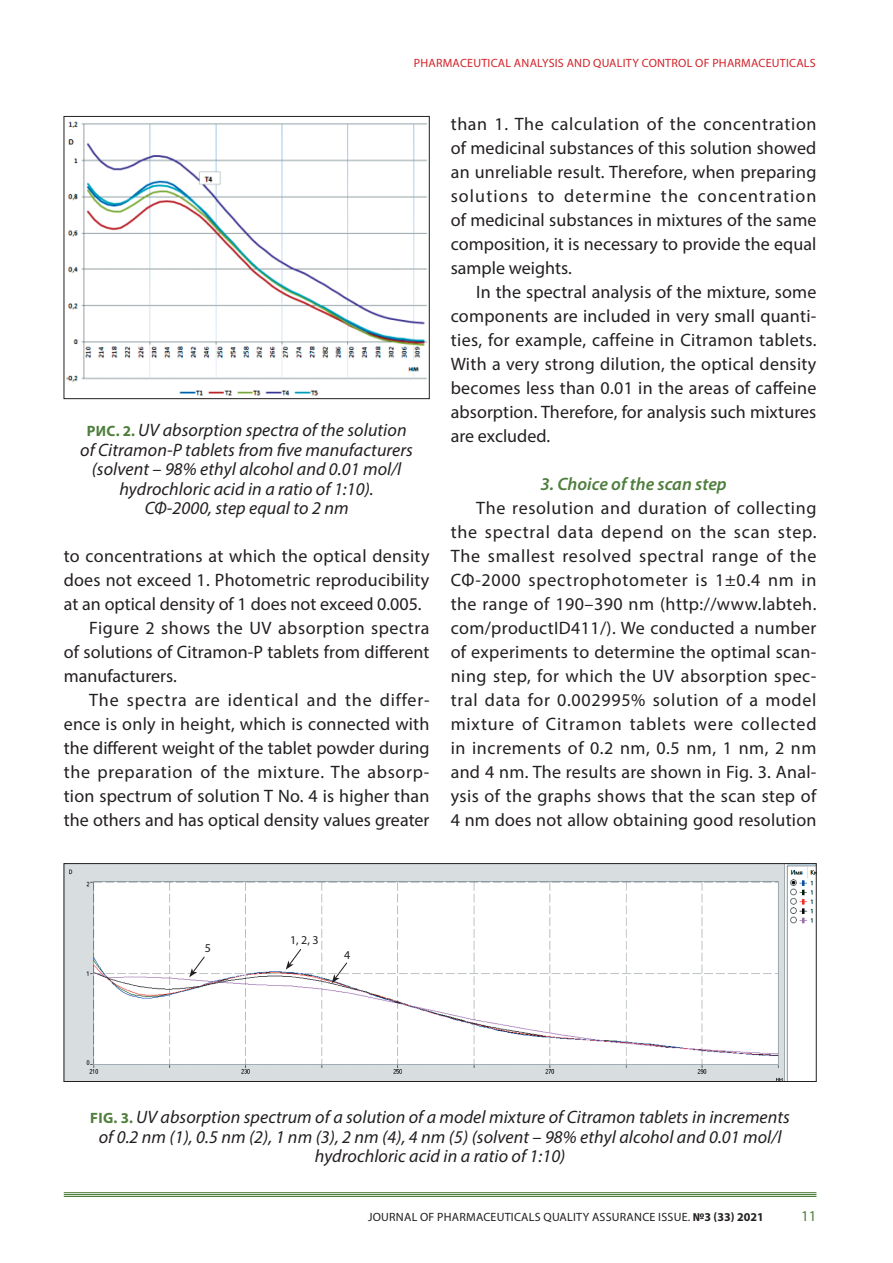
<style>
.page{position:relative;width:893px;height:1263px;background:#fff}
.page>*{position:absolute;margin:0;border:0;box-sizing:border-box;transform-origin:0 0}
.t1{font:18px/24px "Myriad Pro";letter-spacing:.01em;color:#231f20;text-align:justify}
.t2{font:italic 18px/19.5px "Myriad Pro";letter-spacing:.005em;color:#231f20;text-align:center}
.t3{font:18px "Myriad Pro";letter-spacing:.04em;color:#231f20}
.t4{font:18px "Myriad Pro";letter-spacing:.045em;color:#231f20}
.t5{font:18px "Myriad Pro";letter-spacing:.03em;color:#231f20}
.t6{font:italic 600 18px "Myriad Pro";color:#4f7e3d}
.t7{font:15px "Myriad Pro";color:#4f7e3d}
.t8{font:12px "Myriad Pro";letter-spacing:.02em;color:#231f20}
.t9{font:12px "Myriad Pro";letter-spacing:.02em;color:#d1232a}
.s1{font-weight:700;font-style:normal;font-size:15px;color:#4f7e3d}
.s2{font-weight:700}
</style>
<div class="page">
<hr style="left:64px;top:1192px;width:752px;height:1px;background:#4f7e3d">
<hr style="left:64px;top:1194px;width:752px;height:1px;background:#4f7e3d">
<hr style="left:64px;top:1196px;width:752px;height:1px;background:#4f7e3d">
<img style="left:66px;top:121px;width:361px;height:275px">
<div style="left:64px;top:116px;width:365px;height:283px;border:1px solid #231f20"></div>
<img style="left:66px;top:865px;width:748px;height:215px">
<div style="left:64px;top:863px;width:752px;height:219px;border:1px solid #231f20"></div>
<svg style="left:286px;top:949px;width:15px;height:21px"></svg>
<svg style="left:189px;top:956px;width:16px;height:21px"></svg>
<svg style="left:332px;top:962px;width:15px;height:21px"></svg>
<p class="t9" style="left:414px;top:58px;width:403px">PHARMACEUTICAL ANALYSIS AND QUALITY CONTROL OF PHARMACEUTICALS</p>
<p class="t2" style="left:80px;top:422px;width:334px"><span class="s1">РИС. 2.</span> UV absorption spectra of the solution of Citramon-P tablets from five manufacturers (solvent – 98% ethyl alcohol and 0.01 mol/l hydrochloric acid in a ratio of 1:10).<br>СФ-2000, step equal to 2 nm</p>
<p class="t1" style="left:64px;top:546px;width:367px">to concentrations at which the optical density</p>
<p class="t1" style="left:64px;top:570px;width:367px">does not exceed 1. Photometric reproducibility</p>
<p class="t1" style="left:64px;top:594px;width:359px">at an optical density of 1 does not exceed 0.005.</p>
<p class="t5" style="left:89px;top:621px;width:342px">Figure 2 shows the UV absorption spectra</p>
<p class="t1" style="left:64px;top:642px;width:367px">of solutions of Citramon-P tablets from different</p>
<p class="t1" style="left:64px;top:666px;width:114px">manufacturers.</p>
<p class="t4" style="left:89px;top:693px;width:342px">The spectra are identical and the differ-</p>
<p class="t1" style="left:64px;top:714px;width:367px">ence is only in height, which is connected with</p>
<p class="t1" style="left:64px;top:738px;width:367px">the different weight of the tablet powder during</p>
<p class="t3" style="left:64px;top:765px;width:367px">the preparation of the mixture. The absorp-</p>
<p class="t1" style="left:64px;top:786px;width:367px">tion spectrum of solution T No. 4 is higher than</p>
<p class="t1" style="left:64px;top:810px;width:367px">the others and has optical density values greater</p>
<p class="t1" style="left:451px;top:114px;width:367px">than 1. The calculation of the concentration of medicinal substances of this solution showed an unreliable result. Therefore, when preparing solutions to determine the concentration of medicinal substances in mixtures of the same composition, it is necessary to provide the equal sample weights.</p>
<p class="t1" style="left:451px;top:282px;width:367px;text-indent:26px">In the spectral analysis of the mixture, some components are included in very small quanti&shy;ties, for example, caffeine in Citramon tablets.<br>With a very strong dilution, the optical density becomes less than 0.01 in the areas of caffeine absorption. Therefore, for analysis such mixtures are excluded.</p>
<p class="t6" style="left:540px;top:477px;width:188px">3. Choice of the scan step</p>
<p class="t1" style="left:451px;top:498px;width:367px;text-indent:26px">The resolution and duration of collecting the spectral data depend on the scan step.<br>The smallest resolved spectral range of the СФ-2000 spectrophotometer is 1±0.4 nm in the range of 190–390 nm (http://www.labteh. com/productID411/). We conducted a number of experiments to determine the optimal scan&shy;ning step, for which the UV absorption spec&shy;tral data for 0.002995% solution of a model mixture of Citramon tablets were collected in increments of 0.2 nm, 0.5 nm, 1 nm, 2 nm and 4 nm. The results are shown in Fig. 3. Anal&shy;ysis of the graphs shows that the scan step of 4 nm does not allow obtaining good resolution</p>
<p class="t8" style="left:205px;top:943px;width:8px">5</p>
<p class="t8" style="left:290px;top:936px;width:30px">1, 2, 3</p>
<p class="t8" style="left:344px;top:950px;width:8px">4</p>
<p class="t2" style="left:90px;top:1109px;width:701px"><span class="s1">FIG. 3.</span> UV absorption spectrum of a solution of a model mixture of Citramon tablets in increments of 0.2 nm (1), 0.5 nm (2), 1 nm (3), 2 nm (4), 4 nm (5) (solvent – 98% ethyl alcohol and 0.01 mol/l hydrochloric acid in a ratio of 1:10)</p>
<p class="t8" style="left:368px;top:1212px;width:397px">JOURNAL OF PHARMACEUTICALS QUALITY ASSURANCE ISSUE. <span class="s2">№3 (33) 2021</span></p>
<p class="t7" style="left:801px;top:1211px;width:17px">11</p>
</div>
